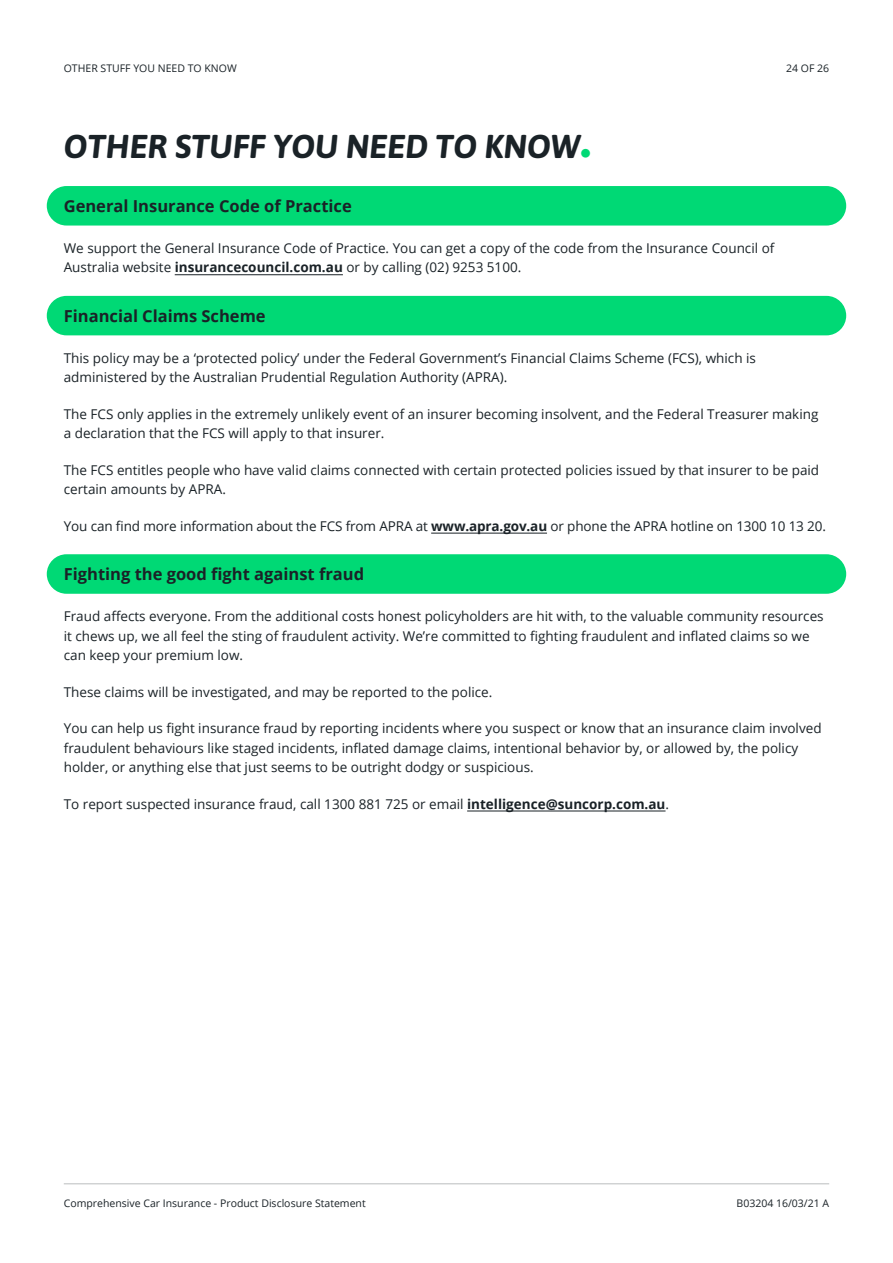
<style>
.page{position:relative;width:893px;height:1263px;background:#fff}
.page>*{position:absolute;margin:0;border:0;box-sizing:border-box;transform-origin:0 0}
.t1{font:italic 700 33px "Asap";letter-spacing:-.005em;color:#1a2227}
.t2{font:700 16.5px "Open Sans";color:#1a2227}
.t3{font:13.5px/19.5px "Open Sans";color:#1a2227}
.t4{font:10.5px "Open Sans";color:#1a2227}
.s1{font-style:normal;color:#00d975}
.s2{font-weight:700}
</style>
<div class="page">
<hr style="left:64px;top:1183px;width:765px;height:1px;background:#babdbe">
<div style="left:47px;top:186px;width:799px;height:40px;background:#00d975;border-radius:20px"></div>
<hr style="left:175px;top:274px;width:168px;height:1px;background:#1a2227">
<div style="left:47px;top:296px;width:799px;height:39px;background:#00d975;border-radius:20px"></div>
<hr style="left:431px;top:533px;width:116px;height:1px;background:#1a2227">
<div style="left:47px;top:554px;width:799px;height:40px;background:#00d975;border-radius:20px"></div>
<hr style="left:467px;top:811px;width:198px;height:1px;background:#1a2227">
<p class="t4" style="left:64px;top:61px;width:174px">OTHER STUFF YOU NEED TO KNOW</p>
<h1 class="t1" style="left:64px;top:124px;width:529px">OTHER STUFF YOU NEED TO KNOW<span class="s1">•</span></h1>
<p class="t4" style="left:786px;top:61px;width:45px">24 OF 26</p>
<p class="t2" style="left:64px;top:195px;width:290px">General Insurance Code of Practice</p>
<p class="t3" style="left:64px;top:238px;width:712px">We support the General Insurance Code of Practice. You can get a copy of the code from the Insurance Council of<br>Australia website <span class="s2">insurancecouncil.com.au</span> or by calling (02) 9253 5100.</p>
<p class="t2" style="left:64px;top:304px;width:203px">Financial Claims Scheme</p>
<p class="t3" style="left:64px;top:348px;width:694px">This policy may be a ‘protected policy’ under the Federal Government’s Financial Claims Scheme (FCS), which is administered by the Australian Prudential Regulation Authority (APRA).</p>
<p class="t3" style="left:64px;top:404px;width:756px">The FCS only applies in the extremely unlikely event of an insurer becoming insolvent, and the Federal Treasurer making a declaration that the FCS will apply to that insurer.</p>
<p class="t3" style="left:64px;top:460px;width:757px">The FCS entitles people who have valid claims connected with certain protected policies issued by that insurer to be paid certain amounts by APRA.</p>
<p class="t3" style="left:64px;top:516px;width:764px">You can find more information about the FCS from APRA at <span class="s2">www.apra.gov.au</span> or phone the APRA hotline on 1300 10 13 20.</p>
<p class="t2" style="left:64px;top:563px;width:302px">Fighting the good fight against fraud</p>
<p class="t3" style="left:64px;top:606px;width:761px">Fraud affects everyone. From the additional costs honest policyholders are hit with, to the valuable community resources it chews up, we all feel the sting of fraudulent activity. We’re committed to fighting fraudulent and inflated claims so we can keep your premium low.</p>
<p class="t3" style="left:64px;top:682px;width:430px">These claims will be investigated, and may be reported to the police.</p>
<p class="t3" style="left:64px;top:718px;width:759px">You can help us fight insurance fraud by reporting incidents where you suspect or know that an insurance claim involved fraudulent behaviours like staged incidents, inflated damage claims, intentional behavior by, or allowed by, the policy holder, or anything else that just seems to be outright dodgy or suspicious.</p>
<p class="t3" style="left:64px;top:794px;width:607px">To report suspected insurance fraud, call 1300 881 725 or email <span class="s2">intelligence@suncorp.com.au</span>.</p>
<p class="t4" style="left:64px;top:1196px;width:303px">Comprehensive Car Insurance - Product Disclosure Statement</p>
<p class="t4" style="left:736px;top:1196px;width:94px">B03204 16/03/21 A</p>
</div>
